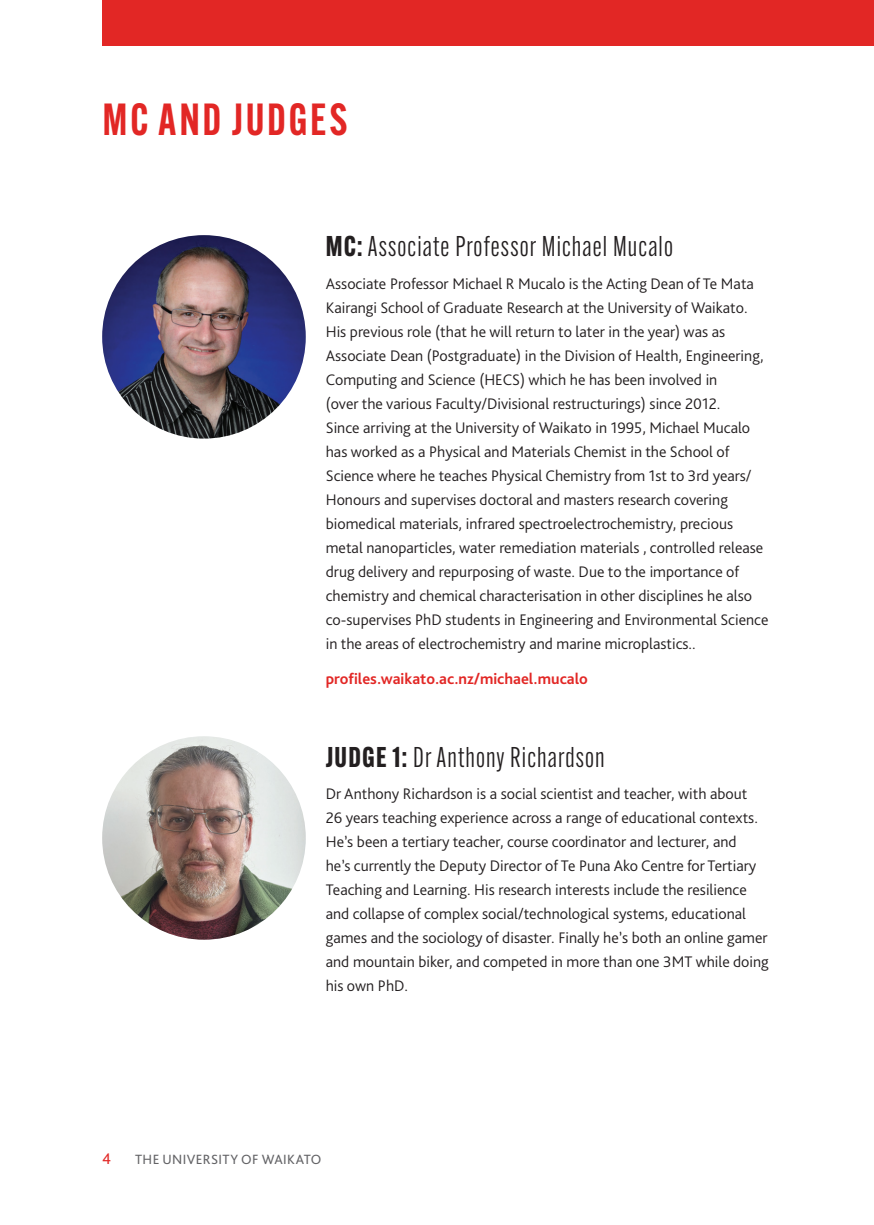
<style>
.page{position:relative;width:874px;height:1225px;background:#fff}
.page>*{position:absolute;margin:0;border:0;box-sizing:border-box;transform-origin:0 0}
.t1{font:600 44px "Alternate Gothic Cond ATF";letter-spacing:.055em;color:#e22725}
.t2{font:28px "Alternate Gothic Cond ATF";letter-spacing:.04em;color:#231f20}
.t3{font:300 16px/24px "Bliss Pro";color:#231f20}
.t4{font:700 16px "Bliss Pro";color:#e22725}
.t5{font:16px "Bliss Pro";color:#e22725}
.t6{font:14px "Bliss Pro";letter-spacing:.025em;color:#636366}
.s1{font-weight:700}
</style>
<div class="page">
<img style="left:102px;top:235px;width:203px;height:203px;border-radius:102px">
<img style="left:102px;top:736px;width:203px;height:203px;border-radius:102px">
<div style="left:102px;top:0;width:771px;height:45px;background:#e22725"></div>
<h1 class="t1" style="left:102px;top:92px;width:246px">MC AND JUDGES</h1>
<h2 class="t2" style="left:325px;top:229px;width:348px"><span class="s1">MC:</span> Associate Professor Michael Mucalo</h2>
<p class="t3" style="left:325px;top:271px;width:444px">Associate Professor Michael R Mucalo is the Acting Dean of Te Mata Kairangi School of Graduate Research at the University of Waikato.<br>His previous role (that he will return to later in the year) was as Associate Dean (Postgraduate) in the Division of Health, Engineering, Computing and Science (HECS) which he has been involved in<br>(over the various Faculty/Divisional restructurings) since 2012.<br>Since arriving at the University of Waikato in 1995, Michael Mucalo has worked as a Physical and Materials Chemist in the School of Science where he teaches Physical Chemistry from 1st to 3rd years/ Honours and supervises doctoral and masters research covering biomedical materials, infrared spectroelectrochemistry, precious metal nanoparticles, water remediation materials , controlled release drug delivery and repurposing of waste. Due to the importance of chemistry and chemical characterisation in other disciplines he also co-supervises PhD students in Engineering and Environmental Science in the areas of electrochemistry and marine microplastics..</p>
<p class="t4" style="left:325px;top:669px;width:263px">profiles.waikato.ac.nz/michael.mucalo</p>
<h2 class="t2" style="left:325px;top:740px;width:280px"><span class="s1">JUDGE 1:</span> Dr Anthony Richardson</h2>
<p class="t3" style="left:325px;top:781px;width:444px">Dr Anthony Richardson is a social scientist and teacher, with about<br>26 years teaching experience across a range of educational contexts.<br>He’s been a tertiary teacher, course coordinator and lecturer, and<br>he’s currently the Deputy Director of Te Puna Ako Centre for Tertiary Teaching and Learning. His research interests include the resilience and collapse of complex social/technological systems, educational games and the sociology of disaster. Finally he’s both an online gamer and mountain biker, and competed in more than one 3MT while doing his own PhD.</p>
<p class="t5" style="left:102px;top:1148px;width:10px">4</p>
<p class="t6" style="left:135px;top:1150px;width:188px">THE UNIVERSITY OF WAIKATO</p>
</div>
